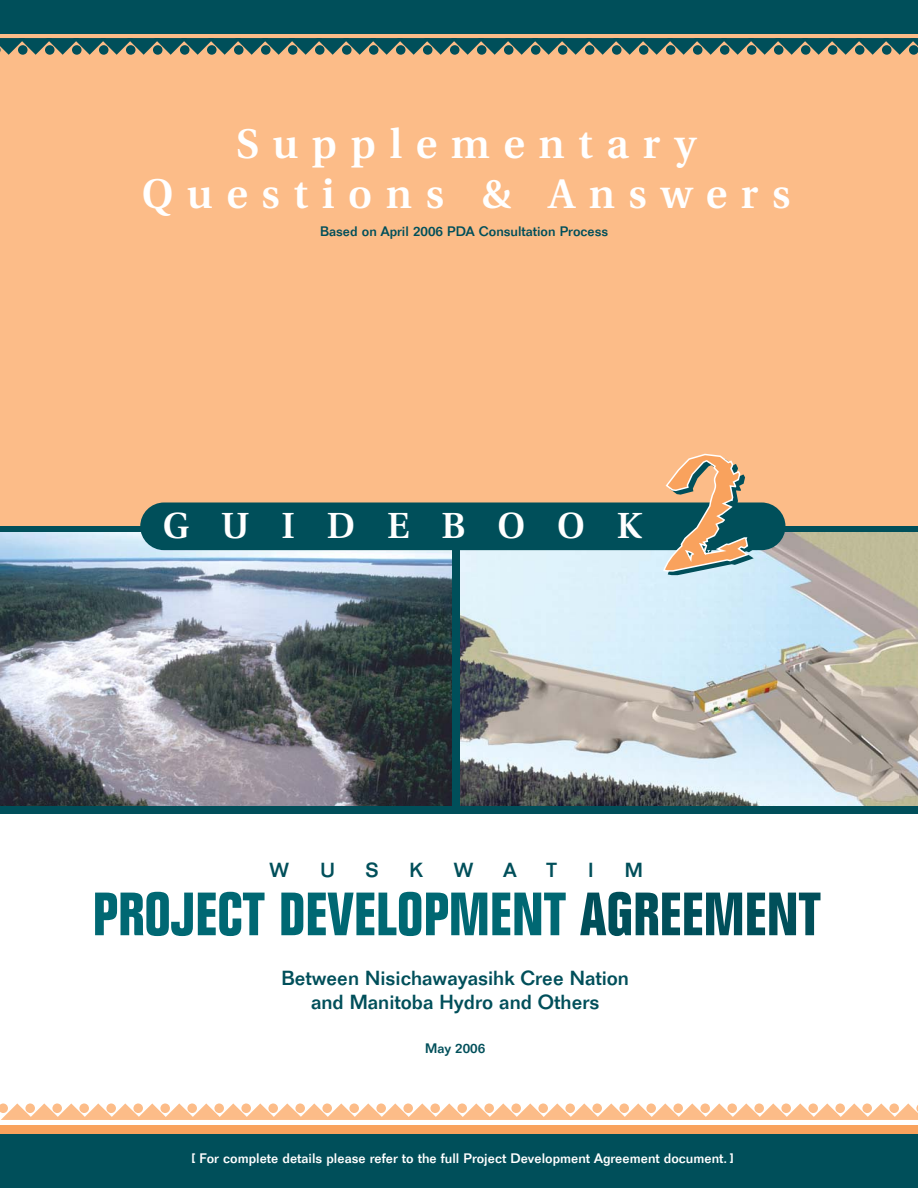
<style>
.page{position:relative;width:918px;height:1188px;background:#fff}
.page>*{position:absolute;margin:0;border:0;box-sizing:border-box;transform-origin:0 0}
.t1{font:700 condensed 59.7px "Folio";color:#006873}
.t2{font:600 41.4px/49.7px "Utopia";letter-spacing:.33em;color:#fff;text-align:center}
.t3{font:600 36.3px "Utopia";letter-spacing:.88em;color:#fff}
.t4{font:500 19.95px/24px "Folio";color:#004f5a;text-align:center}
.t5{font:500 13.5px "Folio";color:#fff}
.t6{font:500 13.5px "Folio";color:#004f5a}
.s1{color:#004f5a}
</style>
<div class="page">
<div style="left:0;top:0;width:918px;height:529px;background:#fcbc88"></div>
<img style="left:0;top:532px;width:452px;height:274px">
<img style="left:459px;top:532px;width:459px;height:274px">
<div style="left:452px;top:526px;width:7px;height:281px;background:#004f5a"></div>
<div style="left:0;top:806px;width:918px;height:7px;background:#004f5a"></div>
<div style="left:0;top:526px;width:918px;height:6px;background:#004f5a"></div>
<div style="left:140px;top:502px;width:645px;height:48px;background:#004f5a;border-radius:24px"></div>
<div style="left:0;top:0;width:918px;height:34px;background:#004f5a"></div>
<div style="left:0;top:1134px;width:918px;height:54px;background:#004f5a"></div>
<div style="left:0;top:1125px;width:918px;height:9px;background:#f9a25d"></div>
<svg style="left:0;top:38px;width:918px;height:17px"></svg>
<div style="left:18px;top:45px;width:10px;height:10px;background:#004f5a;border-radius:50%"></div>
<div style="left:45px;top:45px;width:10px;height:10px;background:#004f5a;border-radius:50%"></div>
<div style="left:72px;top:45px;width:10px;height:10px;background:#004f5a;border-radius:50%"></div>
<div style="left:99px;top:45px;width:9px;height:10px;background:#004f5a;border-radius:50%"></div>
<div style="left:126px;top:45px;width:9px;height:10px;background:#004f5a;border-radius:50%"></div>
<div style="left:153px;top:45px;width:9px;height:10px;background:#004f5a;border-radius:50%"></div>
<div style="left:180px;top:45px;width:9px;height:10px;background:#004f5a;border-radius:50%"></div>
<div style="left:207px;top:45px;width:10px;height:10px;background:#004f5a;border-radius:50%"></div>
<div style="left:234px;top:45px;width:10px;height:10px;background:#004f5a;border-radius:50%"></div>
<div style="left:261px;top:45px;width:10px;height:10px;background:#004f5a;border-radius:50%"></div>
<div style="left:288px;top:45px;width:10px;height:10px;background:#004f5a;border-radius:50%"></div>
<div style="left:315px;top:45px;width:10px;height:10px;background:#004f5a;border-radius:50%"></div>
<div style="left:342px;top:45px;width:10px;height:10px;background:#004f5a;border-radius:50%"></div>
<div style="left:369px;top:45px;width:9px;height:10px;background:#004f5a;border-radius:50%"></div>
<div style="left:396px;top:45px;width:9px;height:10px;background:#004f5a;border-radius:50%"></div>
<div style="left:423px;top:45px;width:9px;height:10px;background:#004f5a;border-radius:50%"></div>
<div style="left:450px;top:45px;width:9px;height:10px;background:#004f5a;border-radius:50%"></div>
<div style="left:477px;top:45px;width:9px;height:10px;background:#004f5a;border-radius:50%"></div>
<div style="left:504px;top:45px;width:9px;height:10px;background:#004f5a;border-radius:50%"></div>
<div style="left:531px;top:45px;width:9px;height:10px;background:#004f5a;border-radius:50%"></div>
<div style="left:558px;top:45px;width:9px;height:10px;background:#004f5a;border-radius:50%"></div>
<div style="left:585px;top:45px;width:9px;height:10px;background:#004f5a;border-radius:50%"></div>
<div style="left:612px;top:45px;width:9px;height:10px;background:#004f5a;border-radius:50%"></div>
<div style="left:639px;top:45px;width:9px;height:10px;background:#004f5a;border-radius:50%"></div>
<div style="left:666px;top:45px;width:9px;height:10px;background:#004f5a;border-radius:50%"></div>
<div style="left:693px;top:45px;width:9px;height:10px;background:#004f5a;border-radius:50%"></div>
<div style="left:720px;top:45px;width:9px;height:10px;background:#004f5a;border-radius:50%"></div>
<div style="left:747px;top:45px;width:9px;height:10px;background:#004f5a;border-radius:50%"></div>
<div style="left:774px;top:45px;width:9px;height:10px;background:#004f5a;border-radius:50%"></div>
<div style="left:801px;top:45px;width:9px;height:10px;background:#004f5a;border-radius:50%"></div>
<div style="left:828px;top:45px;width:9px;height:10px;background:#004f5a;border-radius:50%"></div>
<div style="left:855px;top:45px;width:9px;height:10px;background:#004f5a;border-radius:50%"></div>
<div style="left:882px;top:45px;width:9px;height:10px;background:#004f5a;border-radius:50%"></div>
<div style="left:909px;top:45px;width:9px;height:10px;background:#004f5a;border-radius:50%"></div>
<svg style="left:0;top:1103px;width:918px;height:17px"></svg>
<svg style="left:663px;top:454px;width:91px;height:121px"></svg>
<h2 class="t2" style="left:142px;top:123px;width:650px">Supplementary<br>Questions &amp; Answers</h2>
<p class="t6" style="left:320px;top:226px;width:290px">Based on April 2006 PDA Consultation Process</p>
<h3 class="t3" style="left:163px;top:511px;width:481px">GUIDEBOOK</h3>
<h3 class="t4" style="left:270px;top:860px;width:21px">W</h3>
<h3 class="t4" style="left:320px;top:860px;width:16px">U</h3>
<h3 class="t4" style="left:366px;top:860px;width:14px">S</h3>
<h3 class="t4" style="left:410px;top:860px;width:15px">K</h3>
<h3 class="t4" style="left:454px;top:860px;width:21px">W</h3>
<h3 class="t4" style="left:504px;top:860px;width:14px">A</h3>
<h3 class="t4" style="left:547px;top:860px;width:12px">T</h3>
<h3 class="t4" style="left:588px;top:860px;width:7px">I</h3>
<h3 class="t4" style="left:625px;top:860px;width:20px">M</h3>
<h1 class="t1" style="left:92px;top:893px;width:730px">PROJECT DEVELOPMENT <span class="s1">AGREEMENT</span></h1>
<h3 class="t4" style="left:281px;top:968px;width:349px">Between Nisichawayasihk Cree Nation and Manitoba Hydro and Others</h3>
<p class="t6" style="left:425px;top:1043px;width:62px">May 2006</p>
<p class="t5" style="left:191px;top:1153px;width:544px">[ For complete details please refer to the full Project Development Agreement document. ]</p>
</div>
